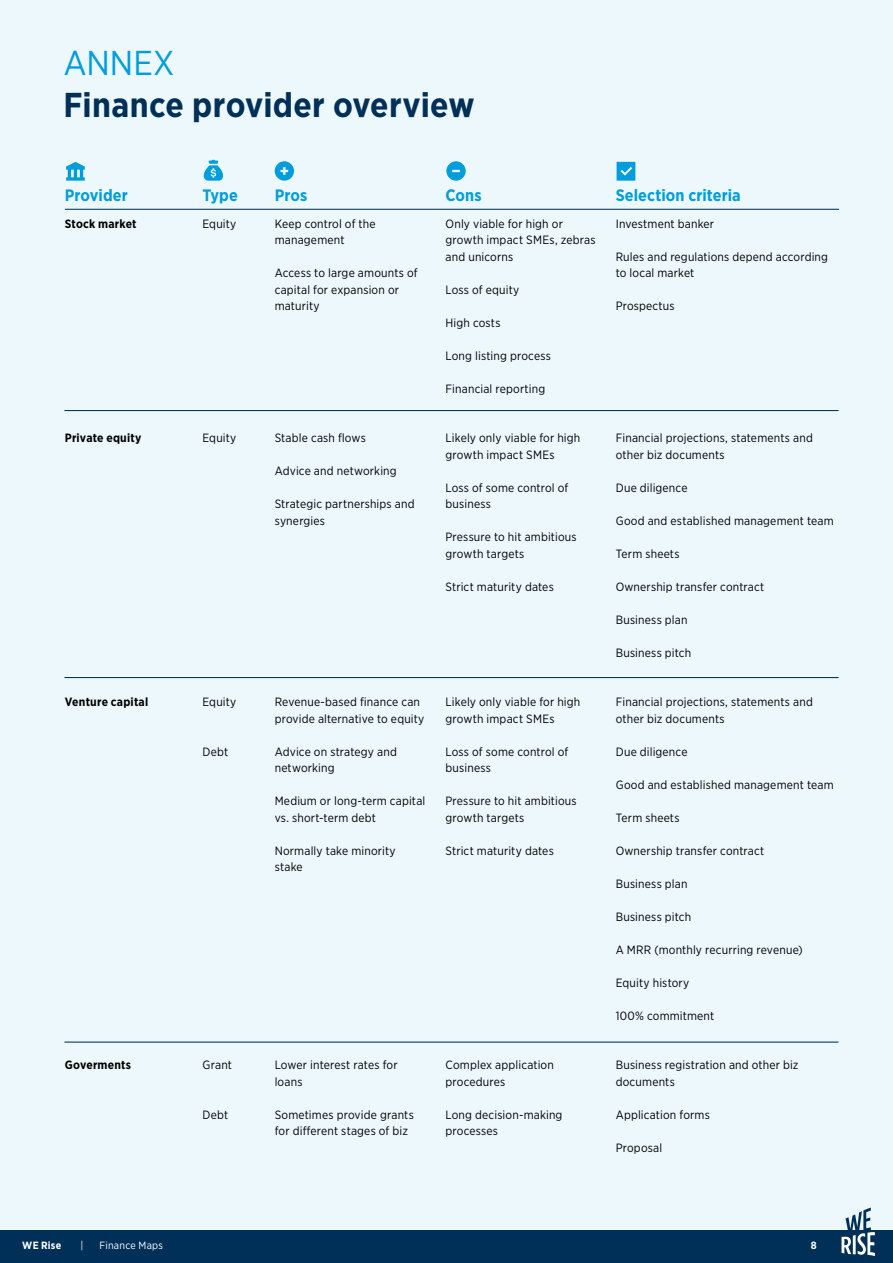
<style>
.page{position:relative;width:893px;height:1263px;background:#edf8fc}
.page>*{position:absolute;margin:0;border:0;box-sizing:border-box;transform-origin:0 0}
.t1{font:700 34.5px "Gotham Narrow";letter-spacing:.005em;color:#003058}
.t2{font:34.5px "Gotham Narrow";letter-spacing:.005em;color:#009ddc}
.t3{font:700 16.5px "Gotham Narrow";letter-spacing:.005em;color:#009ddc}
.t4{font:12px/16.5px "Gotham Narrow";letter-spacing:.015em;color:#000}
.t5{font:700 12px "Gotham Narrow";letter-spacing:.02em;color:#000}
.t6{font:10.5px "Gotham Narrow";letter-spacing:.02em;color:#fff}
.t7{font:700 10.5px "Gotham Narrow";letter-spacing:.02em;color:#fff}
</style>
<div class="page">
<div style="left:0;top:1230px;width:893px;height:33px;background:#003058"></div>
<svg style="left:841px;top:1207px;width:34px;height:49px"></svg>
<hr style="left:64px;top:410px;width:774px;height:1px;background:#003058">
<hr style="left:64px;top:677px;width:774px;height:1px;background:#003058">
<hr style="left:64px;top:1041px;width:774px;height:1px;background:#003058">
<hr style="left:65px;top:209px;width:774px;height:1px;background:#003058">
<svg style="left:66px;top:162px;width:19px;height:19px"></svg>
<svg style="left:446px;top:161px;width:20px;height:20px"></svg>
<svg style="left:275px;top:161px;width:19px;height:20px"></svg>
<svg style="left:617px;top:162px;width:18px;height:19px"></svg>
<svg style="left:204px;top:160px;width:19px;height:21px"></svg>
<h1 class="t2" style="left:63px;top:41px;width:113px">ANNEX</h1>
<h1 class="t1" style="left:63px;top:83px;width:413px">Finance provider overview</h1>
<h2 class="t3" style="left:65px;top:185px;width:64px">Provider</h2>
<h2 class="t3" style="left:202px;top:185px;width:37px">Type</h2>
<h2 class="t3" style="left:275px;top:185px;width:34px">Pros</h2>
<h2 class="t3" style="left:445px;top:185px;width:38px">Cons</h2>
<h2 class="t3" style="left:616px;top:185px;width:127px">Selection criteria</h2>
<p class="t4" style="left:202px;top:215px;width:35px">Equity</p>
<p class="t4" style="left:275px;top:215px;width:102px">Keep control of the management</p>
<p class="t4" style="left:275px;top:264px;width:144px">Access to large amounts of capital for expansion or maturity</p>
<p class="t4" style="left:446px;top:215px;width:151px">Only viable for high or growth impact SMEs, zebras and unicorns</p>
<p class="t4" style="left:446px;top:281px;width:75px">Loss of equity</p>
<p class="t4" style="left:446px;top:314px;width:57px">High costs</p>
<p class="t4" style="left:446px;top:347px;width:107px">Long listing process</p>
<p class="t4" style="left:446px;top:380px;width:101px">Financial reporting</p>
<p class="t4" style="left:446px;top:429px;width:136px">Likely only viable for high growth impact SMEs</p>
<p class="t4" style="left:446px;top:479px;width:124px">Loss of some control of business</p>
<p class="t4" style="left:446px;top:528px;width:133px">Pressure to hit ambitious growth targets</p>
<p class="t4" style="left:446px;top:578px;width:110px">Strict maturity dates</p>
<p class="t5" style="left:65px;top:216px;width:73px">Stock market</p>
<p class="t4" style="left:616px;top:215px;width:100px">Investment banker</p>
<p class="t4" style="left:616px;top:248px;width:214px">Rules and regulations depend according to local market</p>
<p class="t4" style="left:616px;top:297px;width:60px">Prospectus</p>
<p class="t4" style="left:275px;top:429px;width:93px">Stable cash flows</p>
<p class="t4" style="left:275px;top:462px;width:124px">Advice and networking</p>
<p class="t4" style="left:275px;top:495px;width:141px">Strategic partnerships and synergies</p>
<p class="t5" style="left:65px;top:430px;width:78px">Private equity</p>
<p class="t4" style="left:616px;top:429px;width:199px">Financial projections, statements and other biz documents</p>
<p class="t4" style="left:616px;top:479px;width:73px">Due diligence</p>
<p class="t4" style="left:616px;top:512px;width:219px">Good and established management team</p>
<p class="t4" style="left:616px;top:545px;width:65px">Term sheets</p>
<p class="t4" style="left:616px;top:578px;width:150px">Ownership transfer contract</p>
<p class="t4" style="left:616px;top:611px;width:73px">Business plan</p>
<p class="t4" style="left:616px;top:644px;width:77px">Business pitch</p>
<p class="t4" style="left:616px;top:693px;width:199px">Financial projections, statements and other biz documents</p>
<p class="t4" style="left:616px;top:743px;width:73px">Due diligence</p>
<p class="t4" style="left:616px;top:776px;width:219px">Good and established management team</p>
<p class="t4" style="left:616px;top:809px;width:65px">Term sheets</p>
<p class="t4" style="left:616px;top:842px;width:150px">Ownership transfer contract</p>
<p class="t4" style="left:616px;top:875px;width:73px">Business plan</p>
<p class="t4" style="left:616px;top:908px;width:77px">Business pitch</p>
<p class="t4" style="left:616px;top:941px;width:189px">A MRR (monthly recurring revenue)</p>
<p class="t4" style="left:616px;top:974px;width:75px">Equity history</p>
<p class="t4" style="left:616px;top:1007px;width:100px">100% commitment</p>
<p class="t4" style="left:202px;top:429px;width:35px">Equity</p>
<p class="t4" style="left:275px;top:693px;width:151px">Revenue-based finance can provide alternative to equity</p>
<p class="t4" style="left:275px;top:743px;width:124px">Advice on strategy and networking</p>
<p class="t4" style="left:275px;top:792px;width:152px">Medium or long-term capital vs. short-term debt</p>
<p class="t4" style="left:275px;top:842px;width:123px">Normally take minority stake</p>
<p class="t4" style="left:446px;top:693px;width:136px">Likely only viable for high growth impact SMEs</p>
<p class="t4" style="left:446px;top:743px;width:124px">Loss of some control of business</p>
<p class="t4" style="left:446px;top:792px;width:133px">Pressure to hit ambitious growth targets</p>
<p class="t4" style="left:446px;top:842px;width:110px">Strict maturity dates</p>
<p class="t5" style="left:65px;top:694px;width:85px">Venture capital</p>
<p class="t4" style="left:202px;top:693px;width:35px">Equity</p>
<p class="t4" style="left:202px;top:743px;width:27px">Debt</p>
<p class="t5" style="left:65px;top:1057px;width:68px">Goverments</p>
<p class="t4" style="left:202px;top:1056px;width:31px">Grant</p>
<p class="t4" style="left:202px;top:1106px;width:27px">Debt</p>
<p class="t4" style="left:275px;top:1056px;width:124px">Lower interest rates for loans</p>
<p class="t4" style="left:275px;top:1106px;width:141px">Sometimes provide grants for different stages of biz</p>
<p class="t4" style="left:446px;top:1056px;width:110px">Complex application procedures</p>
<p class="t4" style="left:446px;top:1106px;width:118px">Long decision-making processes</p>
<p class="t4" style="left:616px;top:1056px;width:184px">Business registration and other biz documents</p>
<p class="t4" style="left:616px;top:1106px;width:96px">Application forms</p>
<p class="t4" style="left:616px;top:1139px;width:48px">Proposal</p>
<p class="t7" style="left:22px;top:1238px;width:40px">WE Rise</p>
<p class="t6" style="left:80px;top:1238px;width:4px">|</p>
<p class="t6" style="left:100px;top:1238px;width:65px">Finance Maps</p>
<p class="t7" style="left:811px;top:1238px;width:7px">8</p>
</div>
